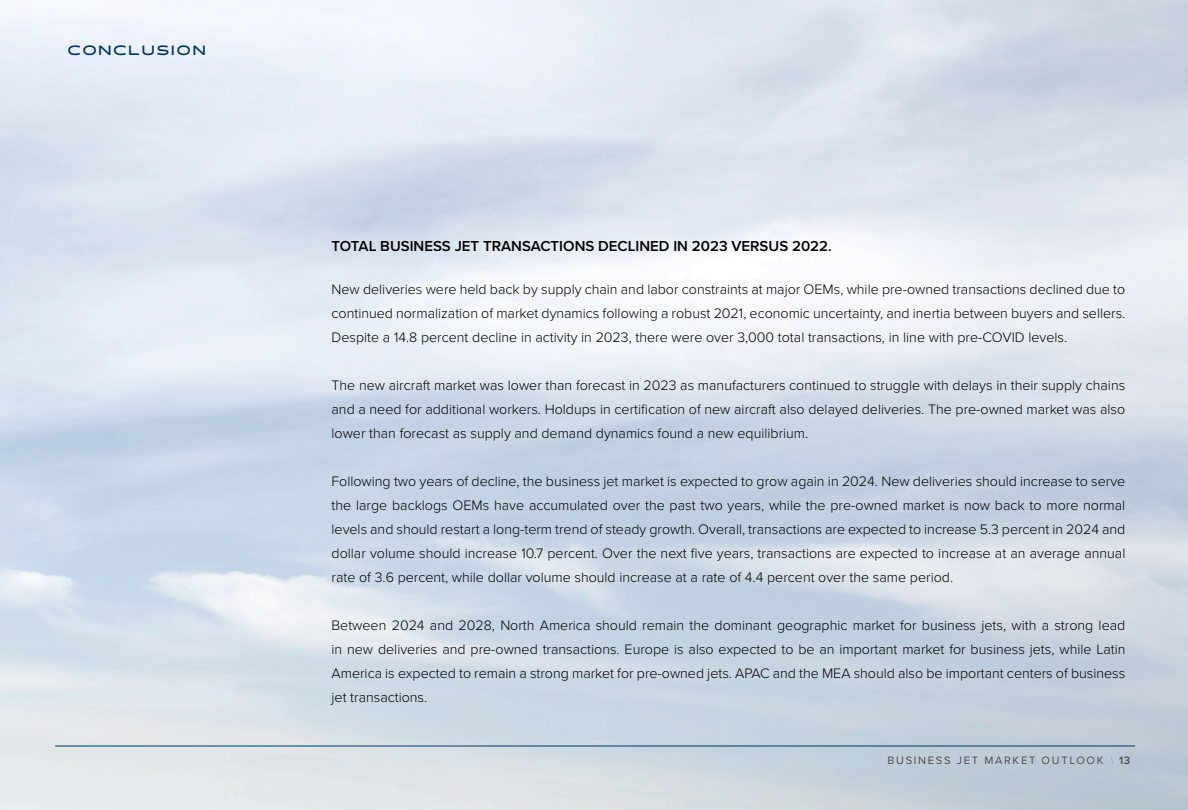
<style>
.page{position:relative;width:1188px;height:810px;background:#fff}
.page>*{position:absolute;margin:0;border:0;box-sizing:border-box;transform-origin:0 0}
.t1{font:600 15px "Proxima Nova";color:#000}
.t2{font:300 14.25px/24px "Proxima Nova";color:#000;text-align:justify}
.t3{font:700 13.5px "Halogen";letter-spacing:.15em;color:#003667}
.t4{font:11.1px "Proxima Nova";letter-spacing:.15em;color:#4d4d4d}
.s1{font-weight:500;color:#98a3ae}
.s2{font-weight:600}
</style>
<div class="page">
<img style="left:0;top:0;width:1188px;height:810px">
<hr style="left:55px;top:746px;width:1080px;height:1px;background:#003667">
<p class="t3" style="left:68px;top:42px;width:139px">CONCLUSION</p>
<p class="t1" style="left:332px;top:235px;width:502px">TOTAL BUSINESS JET TRANSACTIONS DECLINED IN 2023 VERSUS 2022.</p>
<p class="t2" style="left:332px;top:277px;width:795px">New deliveries were held back by supply chain and labor constraints at major OEMs, while pre-owned transactions declined due to continued normalization of market dynamics following a robust 2021, economic uncertainty, and inertia between buyers and sellers.<br>Despite a 14.8 percent decline in activity in 2023, there were over 3,000 total transactions, in line with pre-COVID levels.</p>
<p class="t2" style="left:332px;top:373px;width:795px">The new aircraft market was lower than forecast in 2023 as manufacturers continued to struggle with delays in their supply chains and a need for additional workers. Holdups in certification of new aircraft also delayed deliveries. The pre-owned market was also lower than forecast as supply and demand dynamics found a new equilibrium.</p>
<p class="t2" style="left:332px;top:469px;width:795px">Following two years of decline, the business jet market is expected to grow again in 2024. New deliveries should increase to serve the large backlogs OEMs have accumulated over the past two years, while the pre-owned market is now back to more normal levels and should restart a long-term trend of steady growth. Overall, transactions are expected to increase 5.3 percent in 2024 and dollar volume should increase 10.7 percent. Over the next five years, transactions are expected to increase at an average annual rate of 3.6 percent, while dollar volume should increase at a rate of 4.4 percent over the same period.</p>
<p class="t2" style="left:332px;top:613px;width:795px">Between 2024 and 2028, North America should remain the dominant geographic market for business jets, with a strong lead in new deliveries and pre-owned transactions. Europe is also expected to be an important market for business jets, while Latin America is expected to remain a strong market for pre-owned jets. APAC and the MEA should also be important centers of business jet transactions.</p>
<p class="t4" style="left:888px;top:752px;width:244px">BUSINESS JET MARKET OUTLOOK <span class="s1">\</span> <span class="s2">13</span></p>
</div>
